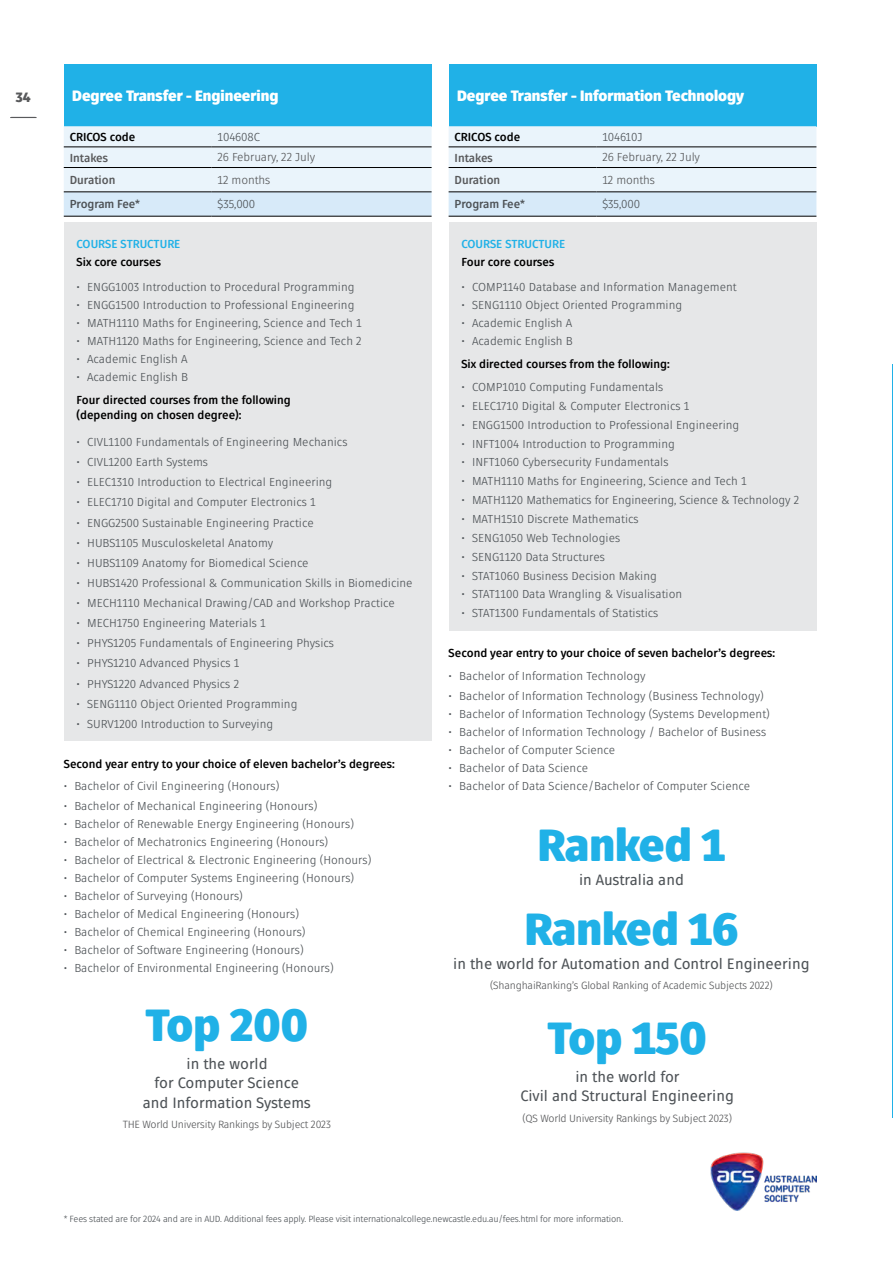
<style>
.page{position:relative;width:893px;height:1263px;background:#fff}
.page>*{position:absolute;margin:0;border:0;box-sizing:border-box;transform-origin:0 0}
.t1{font:900 45px "Fuse V.2 Display";color:#20b1e7}
.t2{font:15px/19.5px "Fuse V.2 Display";color:#4e5357;text-align:center}
.t3{font:900 15px "Fuse V.2 Display";color:#fff}
.t4{font:900 13.5px "Fuse V.2 Display";color:#58595b}
.t5{font:11.7px "Fuse V.2 Display";color:#4e5357}
.t6{font:700 11.7px/15px "Fuse V.2 Display";color:#000}
.t7{font:11.7px "Fuse V.2 Display";letter-spacing:-.01em;color:#58595b}
.t8{font:700 11.7px "Fuse V.2 Display";color:#20b1e7}
.t9{font:700 11.7px "Fuse V.2 Display";color:#58595b}
.t10{font:700 11.7px "Fuse V.2 Display";letter-spacing:-.01em;color:#4e5357}
.t11{font:10.5px "Fuse V.2 Display";letter-spacing:-.02em;color:#58595b}
.t12{font:9px "Fuse V.2 Display";letter-spacing:-.02em;color:#4e5357}
</style>
<div class="page">
<div style="left:64px;top:222px;width:368px;height:519px;background:#e6e7e8"></div>
<div style="left:64px;top:64px;width:368px;height:62px;background:#20b1e7"></div>
<svg style="left:64px;top:126px;width:329px;height:90px;background:#e0ecf5"></svg>
<hr style="left:64px;top:147px;width:148px;height:1px;background:#000">
<hr style="left:212px;top:147px;width:220px;height:1px;background:#000">
<hr style="left:64px;top:167px;width:148px;height:1px;background:#000">
<hr style="left:212px;top:167px;width:220px;height:1px;background:#000">
<hr style="left:64px;top:192px;width:148px;height:1px;background:#000">
<hr style="left:212px;top:192px;width:220px;height:1px;background:#000">
<hr style="left:64px;top:216px;width:148px;height:1px;background:#000">
<hr style="left:212px;top:216px;width:220px;height:1px;background:#000">
<div style="left:449px;top:64px;width:367px;height:62px;background:#20b1e7"></div>
<img style="left:711px;top:1160px;width:106px;height:51px">
<svg style="left:393px;top:103px;width:500px;height:1057px"></svg>
<svg style="left:10px;top:117px;width:27px;height:1px"></svg>
<p class="t4" style="left:16px;top:88px;width:16px">34</p>
<p class="t3" style="left:72px;top:85px;width:208px">Degree Transfer - Engineering</p>
<p class="t6" style="left:70px;top:129px;width:67px">CRICOS code</p>
<p class="t5" style="left:218px;top:130px;width:44px">104608C</p>
<p class="t9" style="left:70px;top:150px;width:40px">Intakes</p>
<p class="t7" style="left:218px;top:151px;width:99px">26 February, 22 July</p>
<p class="t9" style="left:70px;top:173px;width:47px">Duration</p>
<p class="t7" style="left:218px;top:173px;width:54px">12 months</p>
<p class="t10" style="left:70px;top:197px;width:72px">Program Fee*</p>
<p class="t5" style="left:218px;top:197px;width:39px">$35,000</p>
<p class="t8" style="left:77px;top:237px;width:105px">COURSE STRUCTURE</p>
<p class="t6" style="left:77px;top:255px;width:86px">Six core courses</p>
<p class="t5" style="left:77px;top:280px;width:280px">• ENGG1003 Introduction to Procedural Programming</p>
<p class="t5" style="left:77px;top:298px;width:280px">• ENGG1500 Introduction to Professional Engineering</p>
<p class="t5" style="left:77px;top:316px;width:287px">• MATH1110 Maths for Engineering, Science and Tech 1</p>
<p class="t5" style="left:77px;top:334px;width:287px">• MATH1120 Maths for Engineering, Science and Tech 2</p>
<p class="t5" style="left:77px;top:352px;width:112px">• Academic English A</p>
<p class="t5" style="left:77px;top:370px;width:113px">• Academic English B</p>
<p class="t6" style="left:77px;top:392px;width:216px">Four directed courses from the following (depending on chosen degree):</p>
<p class="t5" style="left:77px;top:435px;width:273px">• CIVL1100 Fundamentals of Engineering Mechanics</p>
<p class="t5" style="left:77px;top:455px;width:133px">• CIVL1200 Earth Systems</p>
<p class="t5" style="left:77px;top:475px;width:257px">• ELEC1310 Introduction to Electrical Engineering</p>
<p class="t5" style="left:77px;top:495px;width:241px">• ELEC1710 Digital and Computer Electronics 1</p>
<p class="t5" style="left:77px;top:515px;width:239px">• ENGG2500 Sustainable Engineering Practice</p>
<p class="t5" style="left:77px;top:536px;width:198px">• HUBS1105 Musculoskeletal Anatomy</p>
<p class="t5" style="left:77px;top:556px;width:234px">• HUBS1109 Anatomy for Biomedical Science</p>
<p class="t5" style="left:77px;top:576px;width:338px">• HUBS1420 Professional &amp; Communication Skills in Biomedicine</p>
<p class="t5" style="left:77px;top:596px;width:320px">• MECH1110 Mechanical Drawing/CAD and Workshop Practice</p>
<p class="t5" style="left:77px;top:616px;width:191px">• MECH1750 Engineering Materials 1</p>
<p class="t5" style="left:77px;top:636px;width:259px">• PHYS1205 Fundamentals of Engineering Physics</p>
<p class="t5" style="left:77px;top:656px;width:165px">• PHYS1210 Advanced Physics 1</p>
<p class="t5" style="left:77px;top:677px;width:164px">• PHYS1220 Advanced Physics 2</p>
<p class="t5" style="left:77px;top:697px;width:222px">• SENG1110 Object Oriented Programming</p>
<p class="t5" style="left:77px;top:717px;width:198px">• SURV1200 Introduction to Surveying</p>
<p class="t6" style="left:64px;top:756px;width:332px">Second year entry to your choice of eleven bachelor’s degrees:</p>
<p class="t5" style="left:64px;top:779px;width:217px">• Bachelor of Civil Engineering (Honours)</p>
<p class="t5" style="left:64px;top:799px;width:255px">• Bachelor of Mechanical Engineering (Honours)</p>
<p class="t5" style="left:64px;top:817px;width:292px">• Bachelor of Renewable Energy Engineering (Honours)</p>
<p class="t5" style="left:64px;top:835px;width:266px">• Bachelor of Mechatronics Engineering (Honours)</p>
<p class="t5" style="left:64px;top:853px;width:309px">• Bachelor of Electrical &amp; Electronic Engineering (Honours)</p>
<p class="t5" style="left:64px;top:871px;width:292px">• Bachelor of Computer Systems Engineering (Honours)</p>
<p class="t5" style="left:64px;top:889px;width:181px">• Bachelor of Surveying (Honours)</p>
<p class="t5" style="left:64px;top:907px;width:237px">• Bachelor of Medical Engineering (Honours)</p>
<p class="t5" style="left:64px;top:925px;width:243px">• Bachelor of Chemical Engineering (Honours)</p>
<p class="t5" style="left:64px;top:943px;width:241px">• Bachelor of Software Engineering (Honours)</p>
<p class="t5" style="left:64px;top:961px;width:271px">• Bachelor of Environmental Engineering (Honours)</p>
<h1 class="t1" style="left:146px;top:994px;width:164px">Top 200</h1>
<p class="t2" style="left:143px;top:1054px;width:170px">in the world<br>for Computer Science and Information Systems</p>
<p class="t11" style="left:123px;top:1118px;width:210px">THE World University Rankings by Subject 2023</p>
<p class="t3" style="left:457px;top:85px;width:288px">Degree Transfer - Information Technology</p>
<p class="t6" style="left:455px;top:129px;width:67px">CRICOS code</p>
<p class="t5" style="left:602px;top:130px;width:42px">104610J</p>
<p class="t9" style="left:455px;top:150px;width:40px">Intakes</p>
<p class="t7" style="left:602px;top:151px;width:99px">26 February, 22 July</p>
<p class="t9" style="left:455px;top:173px;width:47px">Duration</p>
<p class="t7" style="left:602px;top:173px;width:54px">12 months</p>
<p class="t10" style="left:455px;top:197px;width:72px">Program Fee*</p>
<p class="t5" style="left:602px;top:197px;width:39px">$35,000</p>
<p class="t8" style="left:461px;top:237px;width:105px">COURSE STRUCTURE</p>
<p class="t6" style="left:461px;top:255px;width:94px">Four core courses</p>
<p class="t5" style="left:461px;top:280px;width:277px">• COMP1140 Database and Information Management</p>
<p class="t5" style="left:461px;top:298px;width:222px">• SENG1110 Object Oriented Programming</p>
<p class="t5" style="left:461px;top:316px;width:112px">• Academic English A</p>
<p class="t5" style="left:461px;top:334px;width:113px">• Academic English B</p>
<p class="t6" style="left:461px;top:356px;width:210px">Six directed courses from the following:</p>
<p class="t5" style="left:461px;top:380px;width:203px">• COMP1010 Computing Fundamentals</p>
<p class="t5" style="left:461px;top:399px;width:230px">• ELEC1710 Digital &amp; Computer Electronics 1</p>
<p class="t5" style="left:461px;top:418px;width:280px">• ENGG1500 Introduction to Professional Engineering</p>
<p class="t5" style="left:461px;top:437px;width:215px">• INFT1004 Introduction to Programming</p>
<p class="t5" style="left:461px;top:455px;width:209px">• INFT1060 Cybersecurity Fundamentals</p>
<p class="t5" style="left:461px;top:474px;width:287px">• MATH1110 Maths for Engineering, Science and Tech 1</p>
<p class="t5" style="left:461px;top:493px;width:339px">• MATH1120 Mathematics for Engineering, Science &amp; Technology 2</p>
<p class="t5" style="left:461px;top:512px;width:179px">• MATH1510 Discrete Mathematics</p>
<p class="t5" style="left:461px;top:531px;width:160px">• SENG1050 Web Technologies</p>
<p class="t5" style="left:461px;top:550px;width:145px">• SENG1120 Data Structures</p>
<p class="t5" style="left:461px;top:569px;width:197px">• STAT1060 Business Decision Making</p>
<p class="t5" style="left:461px;top:587px;width:222px">• STAT1100 Data Wrangling &amp; Visualisation</p>
<p class="t5" style="left:461px;top:606px;width:199px">• STAT1300 Fundamentals of Statistics</p>
<p class="t6" style="left:449px;top:646px;width:328px">Second year entry to your choice of seven bachelor’s degrees:</p>
<p class="t5" style="left:449px;top:669px;width:198px">• Bachelor of Information Technology</p>
<p class="t5" style="left:449px;top:689px;width:317px">• Bachelor of Information Technology (Business Technology)</p>
<p class="t5" style="left:449px;top:707px;width:323px">• Bachelor of Information Technology (Systems Development)</p>
<p class="t5" style="left:449px;top:725px;width:319px">• Bachelor of Information Technology / Bachelor of Business</p>
<p class="t5" style="left:449px;top:743px;width:168px">• Bachelor of Computer Science</p>
<p class="t5" style="left:449px;top:761px;width:141px">• Bachelor of Data Science</p>
<p class="t5" style="left:449px;top:779px;width:303px">• Bachelor of Data Science/Bachelor of Computer Science</p>
<h1 class="t1" style="left:538px;top:815px;width:189px">Ranked 1</h1>
<p class="t2" style="left:579px;top:870px;width:106px">in Australia and</p>
<h1 class="t1" style="left:525px;top:899px;width:215px">Ranked 16</h1>
<p class="t2" style="left:453px;top:954px;width:358px">in the world for Automation and Control Engineering</p>
<p class="t11" style="left:490px;top:980px;width:284px">(ShanghaiRanking’s Global Ranking of Academic Subjects 2022)</p>
<h1 class="t1" style="left:548px;top:1007px;width:161px">Top 150</h1>
<p class="t2" style="left:520px;top:1067px;width:215px">in the world for<br>Civil and Structural Engineering</p>
<p class="t11" style="left:522px;top:1112px;width:211px">(QS World University Rankings by Subject 2023)</p>
<p class="t12" style="left:64px;top:1213px;width:561px">* Fees stated are for 2024 and are in AUD. Additional fees apply. Please visit internationalcollege.newcastle.edu.au/fees.html for more information.</p>
</div>
